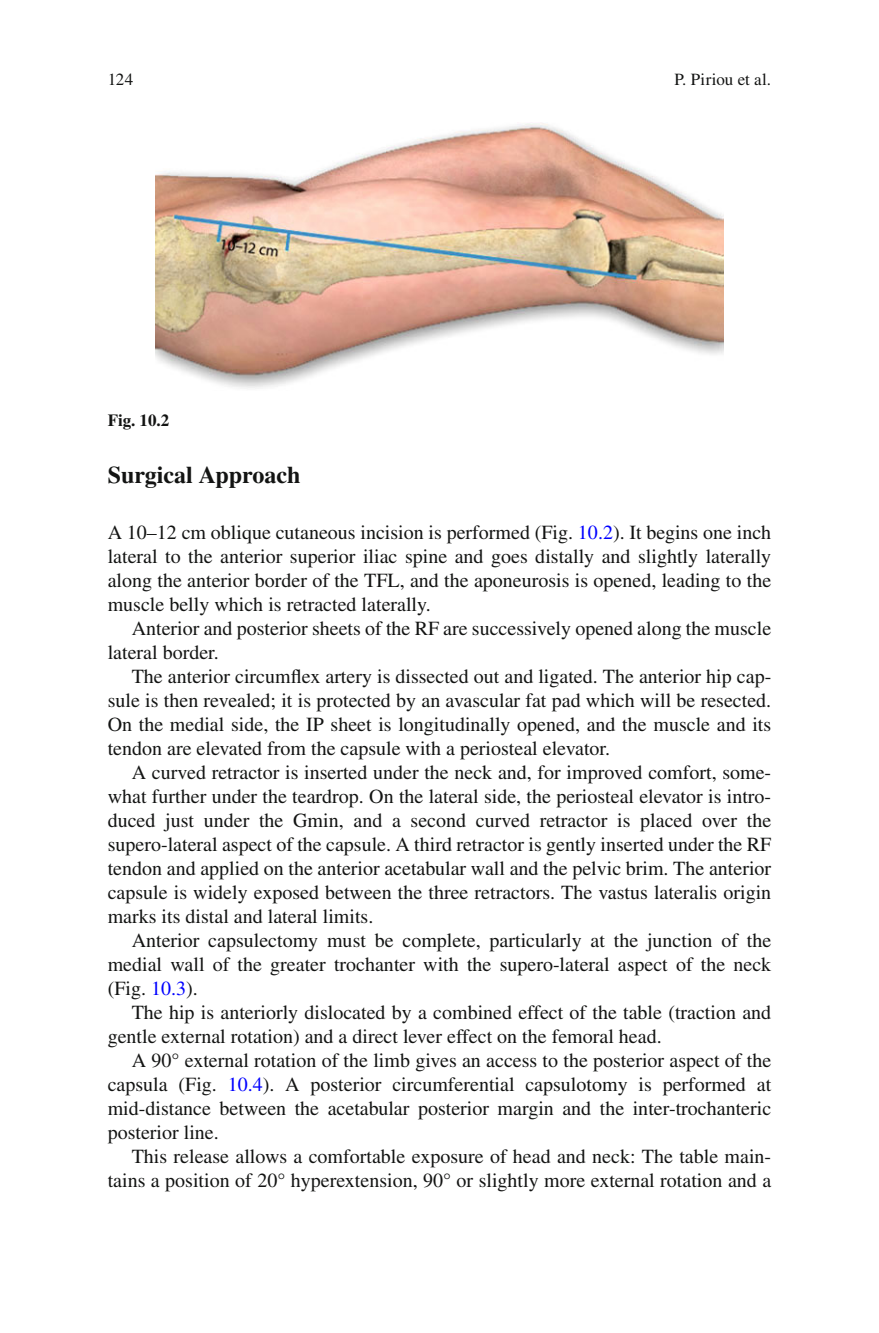
<style>
.page{position:relative;width:879px;height:1333px;background:#fff}
.page>*{position:absolute;margin:0;border:0;box-sizing:border-box;transform-origin:0 0}
.t1{font:700 24px "Times";color:#131413}
.t2{font:20px/24px "Times";color:#131413;text-align:justify}
.t3{font:17px "Times";letter-spacing:.02em;color:#131413}
.t4{font:700 17px "Times";color:#131413}
.s1{color:#00f}
</style>
<div class="page">
<img style="left:156px;top:123px;width:567px;height:266px">
<p class="t3" style="left:108px;top:73px;width:27px">124</p>
<p class="t3" style="left:674px;top:73px;width:98px">P. Piriou et al.</p>
<p class="t4" style="left:108px;top:414px;width:63px">Fig. 10.2</p>
<p class="t1" style="left:108px;top:466px;width:194px">Surgical Approach</p>
<p class="t2" style="left:108px;top:522px;width:665px">A 10–12 cm oblique cutaneous incision is performed (Fig. <span class="s1">10.2</span> ). It begins one inch lateral to the anterior superior iliac spine and goes distally and slightly laterally along the anterior border of the TFL, and the aponeurosis is opened, leading to the muscle belly which is retracted laterally.</p>
<p class="t2" style="left:108px;top:618px;width:665px;text-indent:24px">Anterior and posterior sheets of the RF are successively opened along the muscle lateral border.</p>
<p class="t2" style="left:108px;top:666px;width:665px;text-indent:24px">The anterior circum fl ex artery is dissected out and ligated. The anterior hip cap&shy;sule is then revealed; it is protected by an avascular fat pad which will be resected.<br>On the medial side, the IP sheet is longitudinally opened, and the muscle and its tendon are elevated from the capsule with a periosteal elevator.</p>
<p class="t2" style="left:108px;top:762px;width:665px;text-indent:24px">A curved retractor is inserted under the neck and, for improved comfort, some&shy;what further under the teardrop. On the lateral side, the periosteal elevator is intro&shy;duced just under the Gmin, and a second curved retractor is placed over the supero-lateral aspect of the capsule. A third retractor is gently inserted under the RF tendon and applied on the anterior acetabular wall and the pelvic brim. The anterior capsule is widely exposed between the three retractors. The vastus lateralis origin marks its distal and lateral limits.</p>
<p class="t2" style="left:108px;top:930px;width:665px;text-indent:24px">Anterior capsulectomy must be complete, particularly at the junction of the medial wall of the greater trochanter with the supero-lateral aspect of the neck (Fig. <span class="s1">10.3</span> ).</p>
<p class="t2" style="left:108px;top:1002px;width:665px;text-indent:24px">The hip is anteriorly dislocated by a combined effect of the table (traction and gentle external rotation) and a direct lever effect on the femoral head.</p>
<p class="t2" style="left:108px;top:1050px;width:665px;text-indent:24px">A 90° external rotation of the limb gives an access to the posterior aspect of the capsula (Fig. <span class="s1">10.4</span> ). A posterior circumferential capsulotomy is performed at mid-distance between the acetabular posterior margin and the inter-trochanteric posterior line.</p>
<p class="t2" style="left:108px;top:1146px;width:665px;text-align:right">This release allows a comfortable exposure of head and neck: The table main&shy;tains a position of 20° hyperextension, 90° or slightly more external rotation and a</p>
</div>
